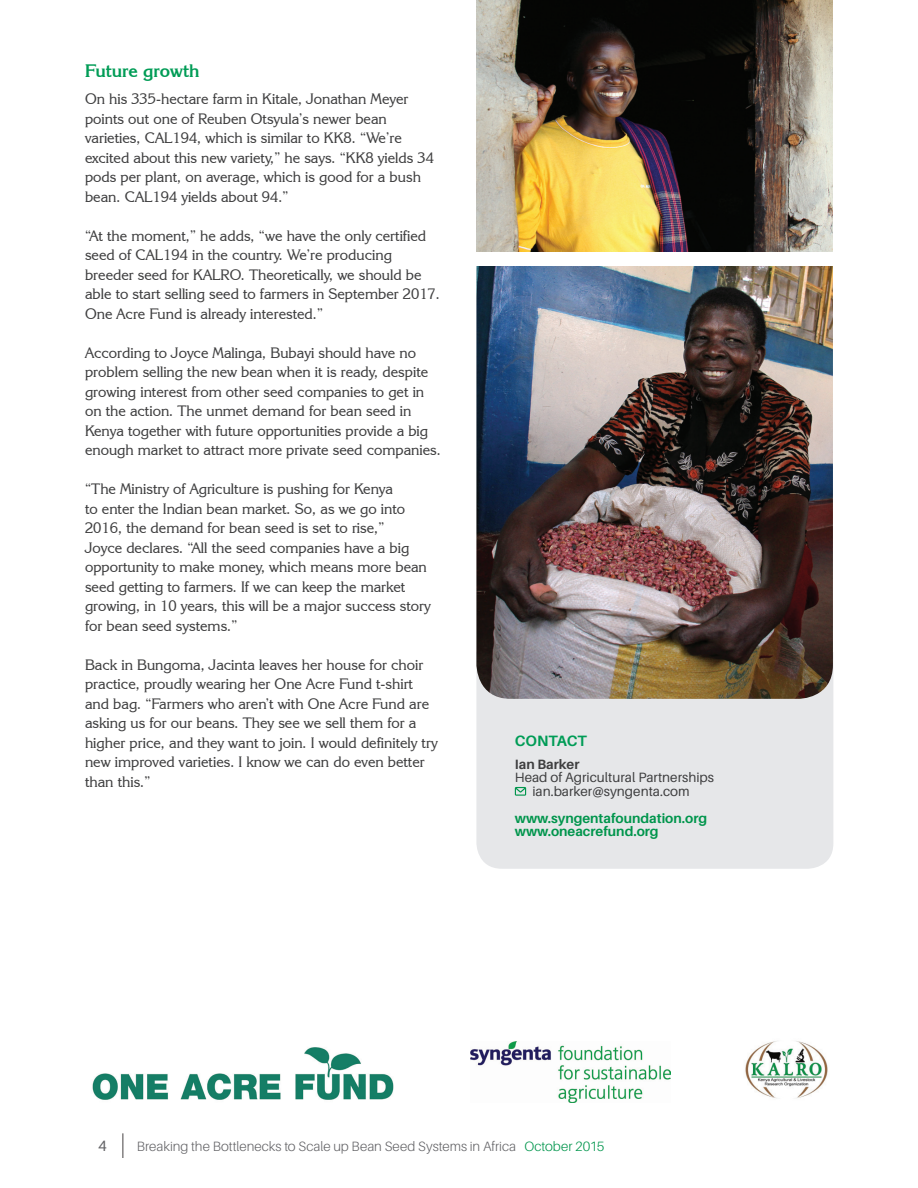
<style>
.page{position:relative;width:918px;height:1188px;background:#fff}
.page>*{position:absolute;margin:0;border:0;box-sizing:border-box;transform-origin:0 0}
.t1{font:700 18px "Korinna IT Cby BT";color:#009c56}
.t2{font:15px/19.5px "Korinna IT Cby BT";color:#3e3e3f}
.t3{font:700 15px "Aileron";letter-spacing:-.005em;color:#009c56}
.t4{font:15px "Aileron";color:#636366}
.t5{font:300 13.5px "Aileron";color:#636366}
.t6{font:13.5px "Aileron";color:#3e3e3f}
.t7{font:700 13.5px "Aileron";color:#00954c}
.t8{font:700 13.5px "Aileron";color:#3e3e3f}
.s1{color:#00954c}
</style>
<div class="page">
<svg style="left:123px;top:1133px;width:1px;height:25px"></svg>
<img style="left:92px;top:1047px;width:302px;height:53px">
<img style="left:470px;top:1041px;width:200px;height:62px">
<img style="left:745px;top:1041px;width:83px;height:58px">
<img style="left:476px;top:0;width:357px;height:251px">
<div style="left:476px;top:699px;width:357px;height:170px;background:#e6e7e9"></div>
<svg style="left:515px;top:787px;width:11px;height:9px"></svg>
<img style="left:476px;top:266px;width:357px;height:433px">
<p class="t1" style="left:85px;top:60px;width:116px">Future growth</p>
<p class="t2" style="left:85px;top:89px;width:351px">On his 335-hectare farm in Kitale, Jonathan Meyer points out one of Reuben Otsyula’s newer bean varieties, CAL194, which is similar to KK8. “We’re excited about this new variety,” he says. “KK8 yields 34 pods per plant, on average, which is good for a bush bean. CAL194 yields about 94.”</p>
<p class="t2" style="left:85px;top:226px;width:357px">“At the moment,” he adds, “we have the only certified seed of CAL194 in the country. We’re producing breeder seed for KALRO. Theoretically, we should be able to start selling seed to farmers in September 2017.<br>One Acre Fund is already interested.”</p>
<p class="t2" style="left:85px;top:343px;width:357px">According to Joyce Malinga, Bubayi should have no problem selling the new bean when it is ready, despite growing interest from other seed companies to get in on the action. The unmet demand for bean seed in Kenya together with future opportunities provide a big enough market to attract more private seed companies.</p>
<p class="t2" style="left:85px;top:479px;width:347px">“The Ministry of Agriculture is pushing for Kenya<br>to enter the Indian bean market. So, as we go into 2016, the demand for bean seed is set to rise,”<br>Joyce declares. “All the seed companies have a big opportunity to make money, which means more bean seed getting to farmers. If we can keep the market growing, in 10 years, this will be a major success story for bean seed systems.”</p>
<p class="t2" style="left:85px;top:655px;width:354px">Back in Bungoma, Jacinta leaves her house for choir practice, proudly wearing her One Acre Fund t-shirt and bag. “Farmers who aren’t with One Acre Fund are asking us for our beans. They see we sell them for a higher price, and they want to join. I would definitely try new improved varieties. I know we can do even better than this.”</p>
<p class="t3" style="left:515px;top:733px;width:73px">CONTACT</p>
<p class="t8" style="left:515px;top:756px;width:66px">Ian Barker</p>
<p class="t6" style="left:515px;top:770px;width:201px">Head of Agricultural Partnerships</p>
<p class="t6" style="left:532px;top:783px;width:159px">ian.barker@syngenta.com</p>
<p class="t7" style="left:515px;top:810px;width:194px">www.syngentafoundation.org</p>
<p class="t7" style="left:515px;top:824px;width:145px">www.oneacrefund.org</p>
<p class="t4" style="left:98px;top:1138px;width:10px">4</p>
<p class="t5" style="left:137px;top:1139px;width:469px">Breaking the Bottlenecks to Scale up Bean Seed Systems in Africa <span class="s1">October 2015</span></p>
</div>
